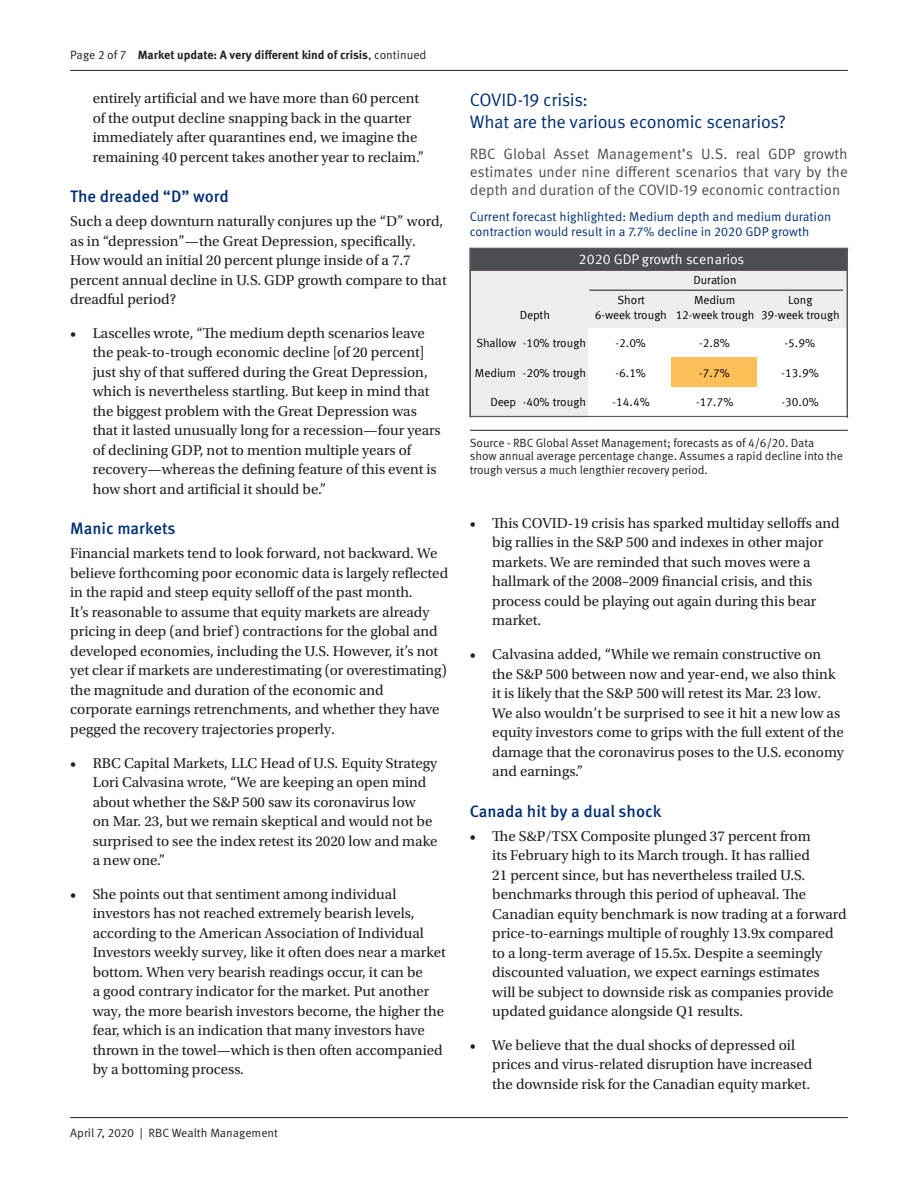
<style>
.page{position:relative;width:918px;height:1188px;background:#fff}
.page>*{position:absolute;margin:0;border:0;box-sizing:border-box;transform-origin:0 0}
.Graph_Diagram_Header{font:18px/21.6px "Meta OT Norm";letter-spacing:-.02em;color:#002f73}
.Text_Headline{font:500 16.5px "Meta OT";color:#002f73}
.Body_copy{font:15px/19.5px "Utopia Std";color:#231f20}
.Graph_Diagram_Subhea{font:15px/18px "Meta OT Norm";color:#4a4f55;text-align:justify}
.t1{font:13.95px "Meta Offc Norm";letter-spacing:-.005em;color:#fff}
.Graph_Diagram_Subhea-2{font:12.75px/15.3px "Meta OT Norm";color:#002f73}
.Disclosure_Source_w{font:12px/13.5px "Meta OT Norm";letter-spacing:-.01em;color:#231f20}
.t2{font:700 12px "Meta OT";color:#231f20}
.t3{font:11.7px/15.5px "Meta Offc Norm";letter-spacing:-.01em;color:#000}
.s1{font-family:"Meta OT Norm";font-weight:400}
</style>
<div class="page">
<hr style="left:70px;top:70px;width:778px;height:1px;background:#231f20">
<hr style="left:70px;top:1117px;width:778px;height:1px;background:#231f20">
<div style="left:471px;top:249px;width:377px;height:22px;background:#4b4f54"></div>
<div style="left:471px;top:270px;width:377px;height:59px;background:#ededee"></div>
<div style="left:471px;top:328px;width:118px;height:30px;background:#ededee"></div>
<div style="left:588px;top:328px;width:260px;height:30px;background:#fff"></div>
<div style="left:471px;top:358px;width:118px;height:30px;background:#ededee"></div>
<div style="left:588px;top:358px;width:84px;height:30px;background:#fff"></div>
<div style="left:671px;top:358px;width:87px;height:30px;background:#fdbf58"></div>
<div style="left:757px;top:358px;width:91px;height:30px;background:#fff"></div>
<div style="left:471px;top:387px;width:118px;height:30px;background:#ededee"></div>
<div style="left:588px;top:387px;width:260px;height:30px;background:#fff"></div>
<hr style="left:470px;top:248px;width:1px;height:169px;background:#595959">
<hr style="left:847px;top:249px;width:1px;height:168px;background:#595959">
<hr style="left:471px;top:248px;width:377px;height:1px;background:#595959">
<hr style="left:471px;top:270px;width:377px;height:1px;background:#595959">
<hr style="left:590px;top:290px;width:253px;height:1px;background:#595959">
<hr style="left:471px;top:416px;width:377px;height:1px;background:#595959">
<hr style="left:470px;top:430px;width:378px;height:1px;background:#231f20">
<p class="t2" style="left:70px;top:47px;width:358px"><span class="s1">Page 2 of 7</span> Market update: A very different kind of crisis<span class="s1">, continued</span></p>
<p class="Body_copy" style="left:93px;top:89px;width:333px">entirely artificial and we have more than 60 percent of the output decline snapping back in the quarter immediately after quarantines end, we imagine the remaining 40 percent takes another year to reclaim.”</p>
<p class="Text_Headline" style="left:70px;top:186px;width:160px">The dreaded “D” word</p>
<p class="Body_copy" style="left:70px;top:212px;width:378px">Such a deep downturn naturally conjures up the “D” word, as in “depression”—the Great Depression, specifically.<br>How would an initial 20 percent plunge inside of a 7.7 percent annual decline in U.S. GDP growth compare to that dreadful period?</p>
<p class="Body_copy" style="left:93px;top:324px;width:350px;text-indent:-22px">• Lascelles wrote, “The medium depth scenarios leave the peak-to-trough economic decline [of 20 percent] just shy of that suffered during the Great Depression, which is nevertheless startling. But keep in mind that the biggest problem with the Great Depression was that it lasted unusually long for a recession—four years of declining GDP, not to mention multiple years of recovery—whereas the defining feature of this event is how short and artificial it should be.”</p>
<p class="Text_Headline" style="left:70px;top:518px;width:107px">Manic markets</p>
<p class="Body_copy" style="left:70px;top:544px;width:379px">Financial markets tend to look forward, not backward. We believe forthcoming poor economic data is largely reflected in the rapid and steep equity selloff of the past month.<br>It’s reasonable to assume that equity markets are already pricing in deep (and brief) contractions for the global and developed economies, including the U.S. However, it’s not yet clear if markets are underestimating (or overestimating) the magnitude and duration of the economic and corporate earnings retrenchments, and whether they have pegged the recovery trajectories properly.</p>
<p class="Body_copy" style="left:93px;top:753px;width:346px;text-indent:-22px">• RBC Capital Markets, LLC Head of U.S. Equity Strategy Lori Calvasina wrote, “We are keeping an open mind about whether the S&amp;P 500 saw its coronavirus low<br>on Mar. 23, but we remain skeptical and would not be surprised to see the index retest its 2020 low and make a new one.”</p>
<p class="Body_copy" style="left:93px;top:884px;width:355px;text-indent:-22px">• She points out that sentiment among individual investors has not reached extremely bearish levels, according to the American Association of Individual Investors weekly survey, like it often does near a market bottom. When very bearish readings occur, it can be<br>a good contrary indicator for the market. Put another way, the more bearish investors become, the higher the fear, which is an indication that many investors have thrown in the towel—which is then often accompanied by a bottoming process.</p>
<p class="Disclosure_Source_w" style="left:70px;top:1127px;width:209px">April 7, 2020 | RBC Wealth Management</p>
<p class="Graph_Diagram_Header" style="left:470px;top:89px;width:318px">COVID-19 crisis:<br>What are the various economic scenarios?</p>
<p class="Graph_Diagram_Subhea" style="left:470px;top:145px;width:380px">RBC Global Asset Management’s U.S. real GDP growth estimates under nine different scenarios that vary by the depth and duration of the COVID-19 economic contraction</p>
<p class="Graph_Diagram_Subhea-2" style="left:470px;top:209px;width:363px">Current forecast highlighted: Medium depth and medium duration contraction would result in a 7.7% decline in 2020 GDP growth</p>
<p class="t1" style="left:579px;top:251px;width:167px">2020 GDP growth scenarios</p>
<p class="t3" style="left:520px;top:307px;width:32px">Depth</p>
<p class="t3" style="left:693px;top:273px;width:45px">Duration</p>
<p class="t3" style="left:618px;top:293px;width:29px">Short</p>
<p class="t3" style="left:694px;top:293px;width:43px">Medium</p>
<p class="t3" style="left:595px;top:293px;width:246px;text-indent:193px">Long<br>6-week trough 12-week trough 39-week trough</p>
<p class="t3" style="left:476px;top:336px;width:111px">Shallow -10% trough</p>
<p class="t3" style="left:615px;top:336px;width:32px">-2.0%</p>
<p class="t3" style="left:699px;top:336px;width:32px">-2.8%</p>
<p class="t3" style="left:785px;top:336px;width:32px">-5.9%</p>
<p class="t3" style="left:475px;top:365px;width:113px">Medium -20% trough</p>
<p class="t3" style="left:615px;top:365px;width:32px">-6.1%</p>
<p class="t3" style="left:699px;top:365px;width:32px">-7.7%</p>
<p class="t3" style="left:782px;top:365px;width:39px">-13.9%</p>
<p class="t3" style="left:490px;top:395px;width:97px">Deep -40% trough</p>
<p class="t3" style="left:612px;top:395px;width:39px">-14.4%</p>
<p class="t3" style="left:696px;top:395px;width:39px">-17.7%</p>
<p class="t3" style="left:782px;top:395px;width:39px">-30.0%</p>
<p class="Disclosure_Source_w" style="left:470px;top:436px;width:375px">Source - RBC Global Asset Management; forecasts as of 4/6/20. Data show annual average percentage change. Assumes a rapid decline into the trough versus a much lengthier recovery period.</p>
<p class="Body_copy" style="left:492px;top:513px;width:349px;text-indent:-22px">• This COVID-19 crisis has sparked multiday selloffs and big rallies in the S&amp;P 500 and indexes in other major markets. We are reminded that such moves were a hallmark of the 2008–2009 financial crisis, and this process could be playing out again during this bear market.</p>
<p class="Body_copy" style="left:492px;top:645px;width:353px;text-indent:-22px">• Calvasina added, “While we remain constructive on the S&amp;P 500 between now and year-end, we also think it is likely that the S&amp;P 500 will retest its Mar. 23 low.<br>We also wouldn’t be surprised to see it hit a new low as equity investors come to grips with the full extent of the damage that the coronavirus poses to the U.S. economy and earnings.”</p>
<p class="Text_Headline" style="left:470px;top:801px;width:193px">Canada hit by a dual shock</p>
<p class="Body_copy" style="left:492px;top:826px;width:356px;text-indent:-22px">• The S&amp;P/TSX Composite plunged 37 percent from<br>its February high to its March trough. It has rallied<br>21 percent since, but has nevertheless trailed U.S. benchmarks through this period of upheaval. The Canadian equity benchmark is now trading at a forward price-to-earnings multiple of roughly 13.9x compared to a long-term average of 15.5x. Despite a seemingly discounted valuation, we expect earnings estimates<br>will be subject to downside risk as companies provide updated guidance alongside Q1 results.</p>
<p class="Body_copy" style="left:492px;top:1035px;width:322px;text-indent:-22px">• We believe that the dual shocks of depressed oil prices and virus-related disruption have increased the downside risk for the Canadian equity market.</p>
</div>
